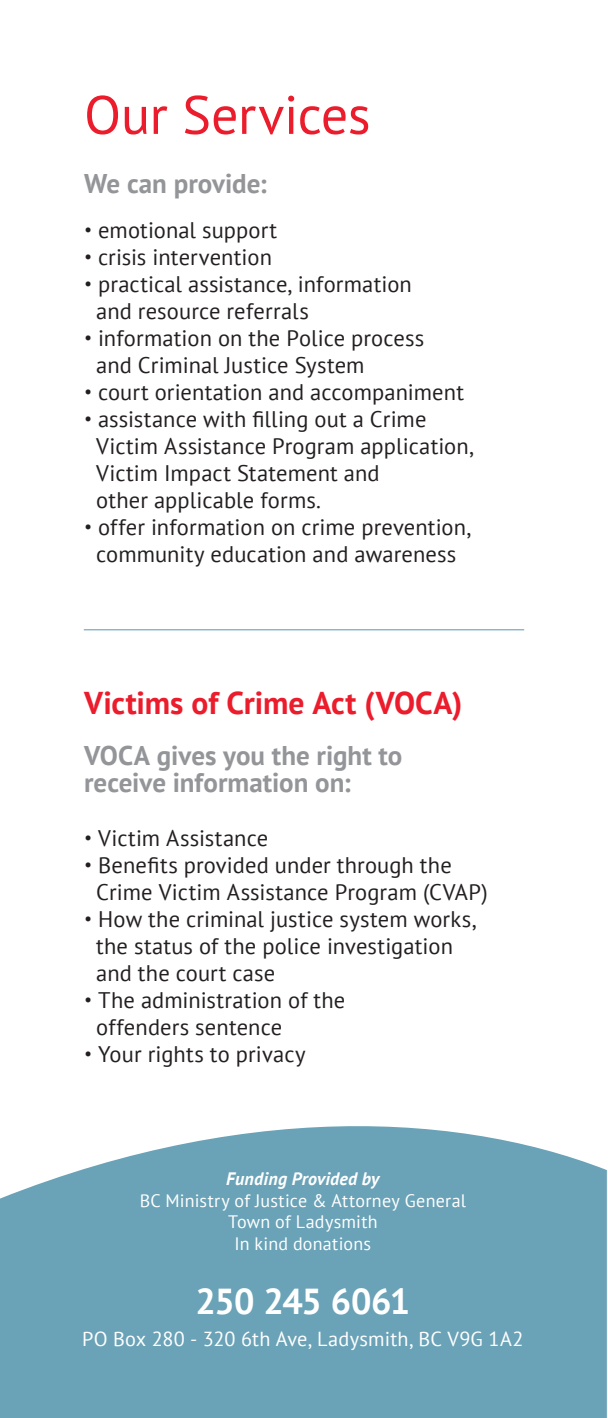
<style>
.page{position:relative;width:608px;height:1418px;background:#fff}
.page>*{position:absolute;margin:0;border:0;box-sizing:border-box;transform-origin:0 0}
.t1{font:54px "PT Sans";letter-spacing:-.01em;color:#eb1c2b}
.t2{font:700 36px "PT Sans";letter-spacing:-.035em;color:#fff}
.t3{font:700 31.5px "PT Sans";color:#eb1c2b}
.t4{font:700 27px/27px "PT Sans";color:#939598}
.t5{font:22.5px/27px "PT Sans";letter-spacing:.005em;color:#231f20}
.t6{font:20.25px "PT Sans";letter-spacing:.01em;color:#fff}
.t7{font:18px/21.6px "PT Sans";letter-spacing:.015em;color:#fff;text-align:center}
.t8{font:italic 700 18px "PT Sans";letter-spacing:.01em;color:#fff}
.s1{font-family:"Helvetica"}
</style>
<div class="page">
<svg style="left:0;top:1126px;width:606px;height:292px;background:#74a8bc"></svg>
<hr style="left:84px;top:629px;width:440px;height:1px;background:#6aa2b7">
<h1 class="t1" style="left:84px;top:80px;width:288px">Our Services</h1>
<p class="t4" style="left:84px;top:170px;width:184px">We can provide:</p>
<p class="t5" style="left:84px;top:216px;width:194px"><span class="s1">•</span> emotional support</p>
<p class="t5" style="left:84px;top:243px;width:189px"><span class="s1">•</span> crisis intervention</p>
<p class="t5" style="left:96px;top:270px;width:317px;text-indent:-12px"><span class="s1">•</span> practical assistance, information and resource referrals</p>
<p class="t5" style="left:96px;top:324px;width:329px;text-indent:-12px"><span class="s1">•</span> information on the Police process and Criminal Justice System</p>
<p class="t5" style="left:84px;top:378px;width:381px"><span class="s1">•</span> court orientation and accompaniment</p>
<p class="t5" style="left:96px;top:405px;width:379px;text-indent:-12px"><span class="s1">•</span> assistance with filling out a Crime<br>Victim Assistance Program application,<br>Victim Impact Statement and<br>other applicable forms.</p>
<p class="t5" style="left:84px;top:513px;width:388px;text-align:center"><span class="s1">•</span> offer information on crime prevention, community education and awareness</p>
<h3 class="t3" style="left:84px;top:681px;width:380px">Victims of Crime Act (VOCA)</h3>
<p class="t4" style="left:84px;top:741px;width:320px">VOCA gives you the right to receive information on:</p>
<p class="t5" style="left:84px;top:824px;width:185px"><span class="s1">•</span> Victim Assistance</p>
<p class="t5" style="left:96px;top:851px;width:393px;text-indent:-12px"><span class="s1">•</span> Benefits provided under through the<br>Crime Victim Assistance Program (CVAP)</p>
<p class="t5" style="left:96px;top:905px;width:381px;text-indent:-12px"><span class="s1">•</span> How the criminal justice system works, the status of the police investigation and the court case</p>
<p class="t5" style="left:96px;top:986px;width:251px;text-indent:-12px"><span class="s1">•</span> The administration of the offenders sentence</p>
<p class="t5" style="left:84px;top:1040px;width:223px"><span class="s1">•</span> Your rights to privacy</p>
<p class="t8" style="left:226px;top:1166px;width:154px">Funding Provided by</p>
<p class="t7" style="left:140px;top:1189px;width:328px">BC Ministry of Justice &amp; Attorney General<br>Town of Ladysmith<br>In kind donations</p>
<h2 class="t2" style="left:195px;top:1277px;width:216px">250 245 6061</h2>
<p class="t6" style="left:82px;top:1325px;width:443px">PO Box 280 - 320 6th Ave, Ladysmith, BC V9G 1A2</p>
</div>
